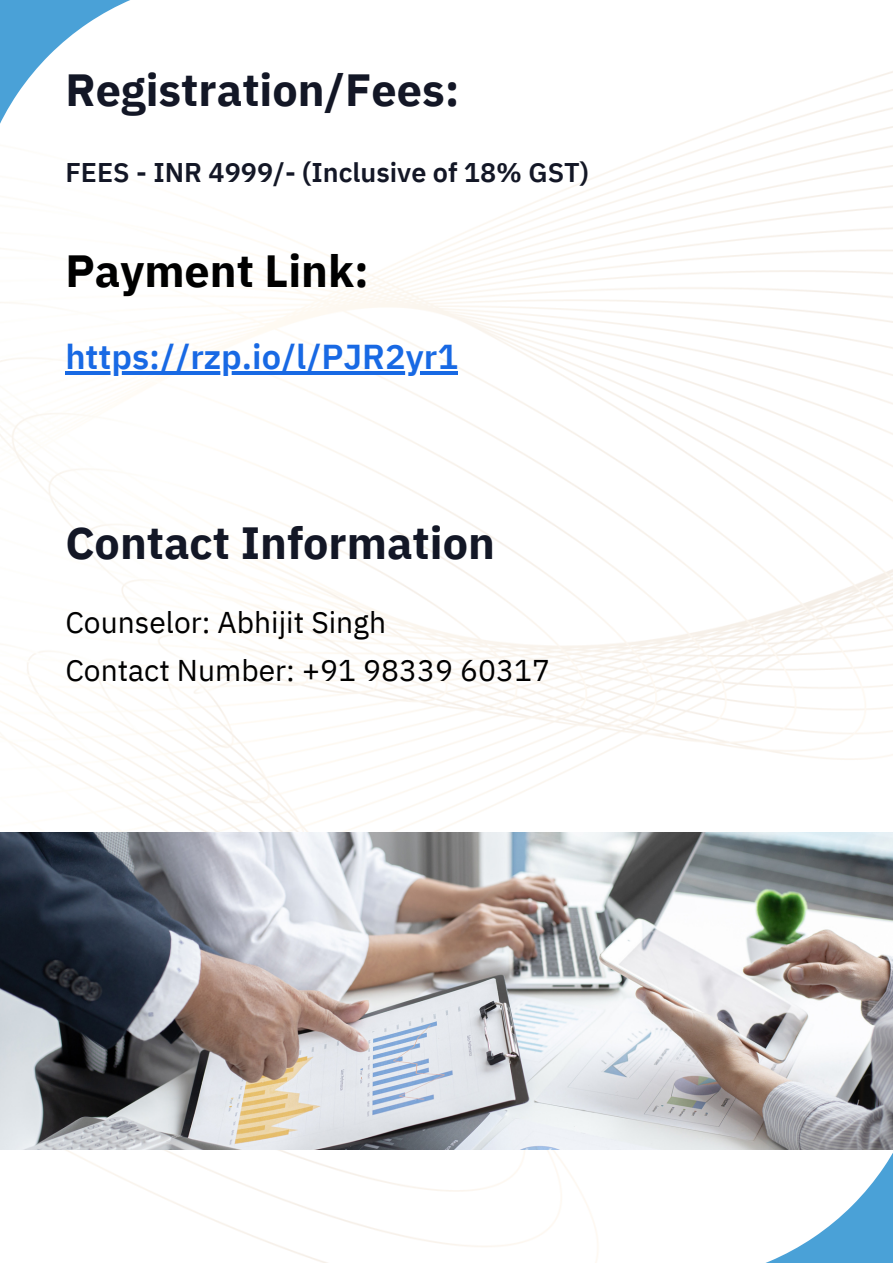
<style>
.page{position:relative;width:893px;height:1264px;background:#fff}
.page>*{position:absolute;margin:0;border:0;box-sizing:border-box;transform-origin:0 0}
.t1{font:700 45px "IBM Plex Sans Hebrew";color:#131726}
.t2{font:700 45px "IBM Plex Sans Hebrew";color:#000}
.t3{font:600 34.5px "IBM Plex Sans Thai Looped";color:#1869e4}
.t4{font:30px "IBM Plex Sans Hebrew";color:#000}
.t5{font:600 27px "IBM Plex Sans Thai Looped";color:#131726}
</style>
<div class="page">
<img style="left:0;top:71px;width:892px;height:1191px">
<svg style="left:0;top:0;width:233px;height:239px"></svg>
<svg style="left:668px;top:1149px;width:224px;height:113px"></svg>
<img style="left:0;top:832px;width:892px;height:317px">
<hr style="left:65px;top:371px;width:393px;height:4px;background:#1869e4">
<p class="t1" style="left:65px;top:60px;width:396px">Registration/Fees:</p>
<p class="t5" style="left:65px;top:157px;width:525px">FEES - INR 4999/- (Inclusive of 18% GST)</p>
<p class="t2" style="left:65px;top:241px;width:305px">Payment Link:</p>
<p class="t3" style="left:65px;top:337px;width:394px">https://rzp.io/l/PJR2yr1</p>
<p class="t1" style="left:65px;top:513px;width:431px">Contact Information</p>
<p class="t4" style="left:65px;top:602px;width:322px">Counselor: Abhijit Singh</p>
<p class="t4" style="left:65px;top:650px;width:486px">Contact Number: +91 98339 60317</p>
</div>
